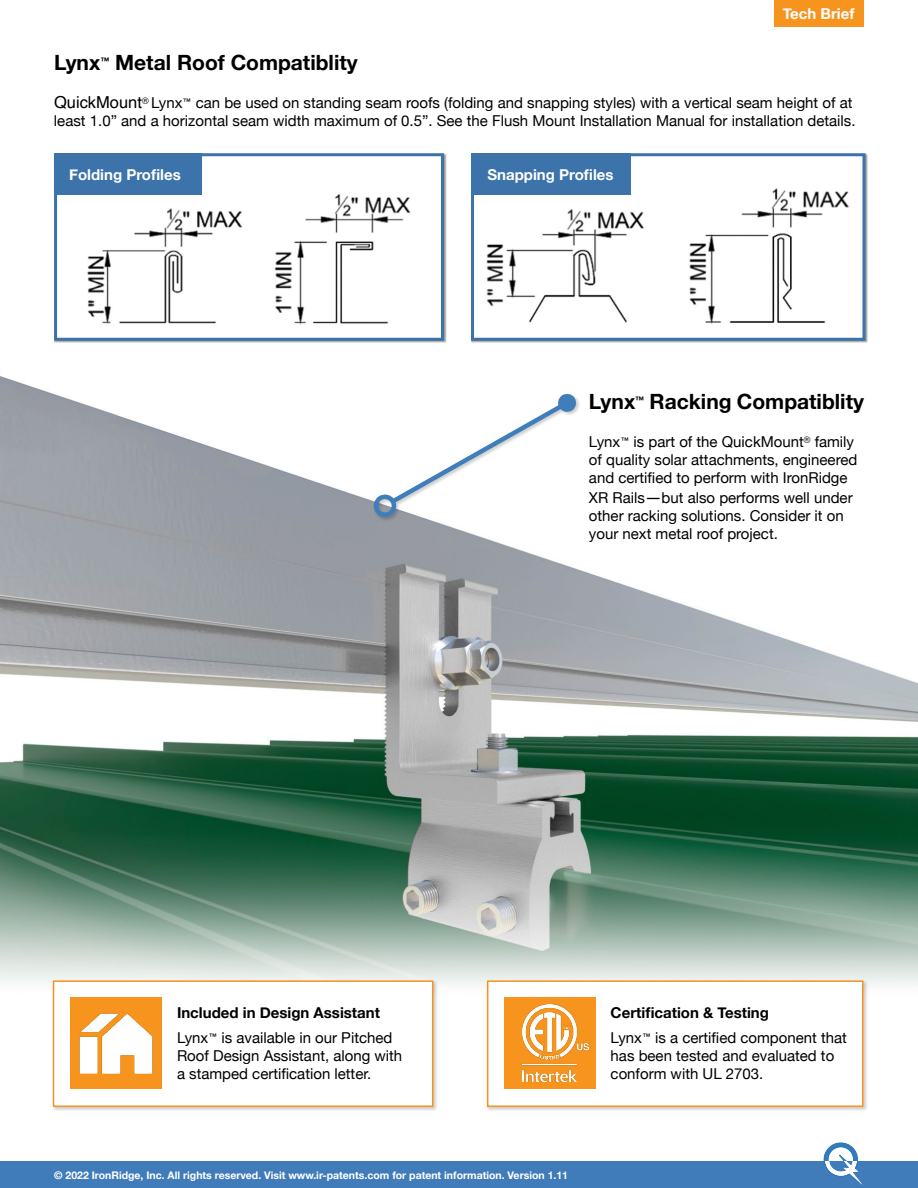
<style>
.page{position:relative;width:918px;height:1188px;background:#fff}
.page>*{position:absolute;margin:0;border:0;box-sizing:border-box;transform-origin:0 0}
.t1{font:700 21px "Helvetica Neue";color:#000}
.t2{font:15px/18px "Helvetica Neue";color:#000}
.t3{font:700 15px "Helvetica Neue";color:#fff}
.t4{font:700 10.5px "Helvetica Neue";color:#fff}
.t5{font:700 9px "Helvetica Neue";color:#000}
.s1{font-family:"Helvetica";font-size:16.5px}
.s2{font-weight:700}
</style>
<div class="page">
<img style="left:0;top:376px;width:918px;height:609px">
<div style="left:774px;top:0;width:89px;height:27px;background:#f7941e"></div>
<img style="left:74px;top:193px;width:337px;height:132px">
<div style="left:54px;top:153px;width:390px;height:188px;border:3px solid #3c73ab"></div>
<img style="left:475px;top:157px;width:374px;height:167px">
<div style="left:471px;top:153px;width:395px;height:188px;border:3px solid #3c73ab"></div>
<div style="left:54px;top:153px;width:148px;height:41px;background:#3c73ab"></div>
<div style="left:471px;top:153px;width:159px;height:41px;background:#3c73ab"></div>
<div style="left:0;top:1161px;width:918px;height:27px;background:#417cba"></div>
<svg style="left:824px;top:1143px;width:39px;height:42px"></svg>
<div style="left:52px;top:979px;width:387px;height:133px;background:#000;opacity:.2"></div>
<div style="left:53px;top:980px;width:380px;height:127px;background:#fff;border:2px solid #f7941e"></div>
<div style="left:486px;top:979px;width:382px;height:133px;background:#000;opacity:.2"></div>
<div style="left:487px;top:980px;width:376px;height:127px;background:#fff;border:2px solid #f7941e"></div>
<div style="left:504px;top:997px;width:92px;height:92px;background:#f7941e"></div>
<div style="left:70px;top:997px;width:92px;height:92px;background:#f7941e"></div>
<img style="left:79px;top:1014px;width:74px;height:59px">
<img style="left:522px;top:1005px;width:67px;height:76px">
<div style="left:373px;top:393px;width:208px;height:129px;background:#fff"></div>
<svg style="left:370px;top:393px;width:207px;height:128px"></svg>
<p class="t3" style="left:783px;top:4px;width:73px">Tech Brief</p>
<h1 class="t1" style="left:54px;top:49px;width:48px">Lynx</h1>
<p class="t5" style="left:100px;top:55px;width:10px">™</p>
<h1 class="t1" style="left:115px;top:49px;width:244px">Metal Roof Compatiblity</h1>
<p class="t2" style="left:54px;top:94px;width:803px"><span class="s1">QuickMount</span><sup>®</sup> Lynx<sup>™</sup> can be used on standing seam roofs (folding and snapping styles) with a vertical seam height of at least 1.0” and a horizontal seam width maximum of 0.5”. See the Flush Mount Installation Manual for installation details.</p>
<p class="t3" style="left:69px;top:166px;width:113px">Folding Profiles</p>
<p class="t3" style="left:487px;top:165px;width:128px">Snapping Profiles</p>
<h1 class="t1" style="left:589px;top:388px;width:48px">Lynx</h1>
<p class="t5" style="left:635px;top:394px;width:10px">™</p>
<h1 class="t1" style="left:650px;top:388px;width:216px">Racking Compatiblity</h1>
<p class="t2" style="left:589px;top:433px;width:270px">Lynx<sup>™</sup> is part of the QuickMount<sup>®</sup> family of quality solar attachments, engineered and certified to perform with IronRidge</p>
<p class="t2" style="left:589px;top:488px;width:265px">XR Rails<span class="s1">—</span>but also performs well under other racking solutions. Consider it on your next metal roof project.</p>
<p class="t2" style="left:177px;top:1000px;width:217px;line-height:25.2px"><span class="s2">Included in Design Assistant<br></span>Lynx<sup>™</sup> is available in our Pitched</p>
<p class="t2" style="left:177px;top:1047px;width:227px">Roof Design Assistant, along with a stamped certification letter.</p>
<p class="t4" style="left:54px;top:1168px;width:515px">© 2022 IronRidge, Inc. All rights reserved. Visit www.ir-patents.com for patent information. Version 1.11</p>
<p class="t4" style="left:83px;top:1169px;width:7px">1</p>
<p class="t4" style="left:556px;top:1169px;width:7px">0</p>
<p class="t2" style="left:611px;top:1000px;width:238px;line-height:25.2px"><span class="s2">Certification &amp; Testing<br></span>Lynx<sup>™</sup> is a certified component that</p>
<p class="t2" style="left:611px;top:1047px;width:225px">has been tested and evaluated to conform with UL 2703.</p>
</div>
